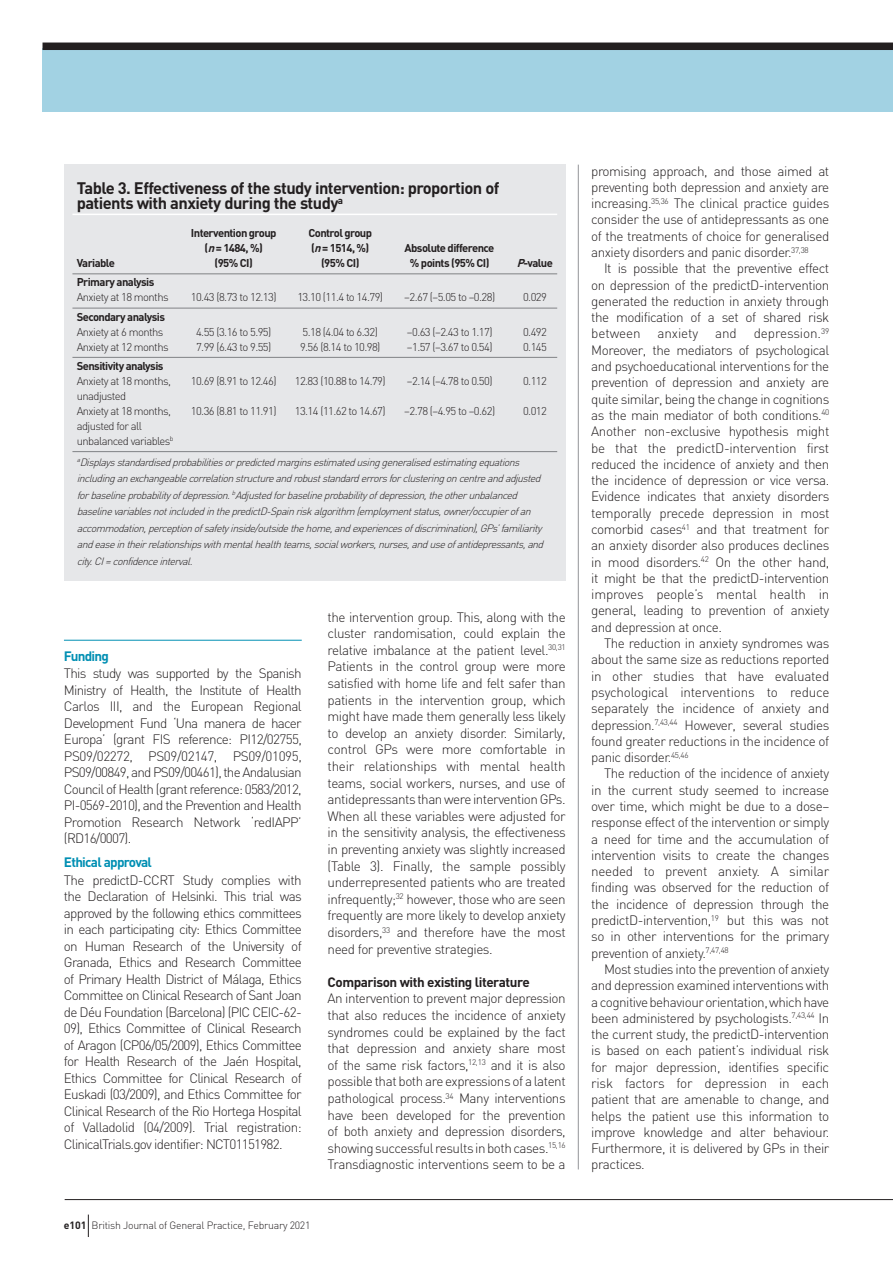
<style>
.page{position:relative;width:893px;height:1263px;background:#fff}
.page>*{position:absolute;margin:0;border:0;box-sizing:border-box;transform-origin:0 0}
.t1{font:700 16.5px/15px "DIN";letter-spacing:-.035em;color:#231f20}
.t2{font:300 13.5px/16.4px "DIN";letter-spacing:-.035em;color:#231f20;text-align:justify}
.t3{font:700 13.5px "DIN";letter-spacing:-.035em;color:#231f20}
.t4{font:700 13.5px "DIN";letter-spacing:-.055em;color:#008fb3}
.t5{font:300 11.25px/15px "DIN";letter-spacing:-.05em;color:#231f20}
.t6{font:700 11.25px "DIN";letter-spacing:-.05em;color:#231f20}
.t7{font:italic 300 10.5px/16.5px "DIN";color:#231f20}
.t8{font:300 10.5px "DIN";letter-spacing:-.025em;color:#231f20}
.s1{font-style:italic}
.s2{font-weight:700}
</style>
<div class="page">
<div style="left:43px;top:48px;width:850px;height:64px;background:#a2d2e3"></div>
<div style="left:43px;top:43px;width:850px;height:7px;background:#231f20"></div>
<hr style="left:578px;top:165px;width:1px;height:1004px;background:#939598">
<div style="left:64px;top:165px;width:502px;height:416px;background:#e6e7e9"></div>
<hr style="left:72px;top:214px;width:485px;height:1px;background:#fff">
<hr style="left:72px;top:273px;width:485px;height:1px;background:#808285">
<hr style="left:72px;top:308px;width:485px;height:1px;background:#808285">
<hr style="left:72px;top:357px;width:485px;height:1px;background:#808285">
<hr style="left:72px;top:451px;width:485px;height:1px;background:#808285">
<hr style="left:64px;top:640px;width:238px;height:1px;background:#008fb3">
<svg style="left:88px;top:1214px;width:1px;height:23px"></svg>
<hr style="left:65px;top:1199px;width:828px;height:1px;background:#231f20">
<p class="t1" style="left:77px;top:180px;width:424px">Table 3. Effectiveness of the study intervention: proportion of patients with anxiety during the study<sup>a</sup></p>
<p class="t6" style="left:191px;top:226px;width:87px">Intervention group</p>
<p class="t6" style="left:308px;top:226px;width:65px">Control group</p>
<p class="t6" style="left:205px;top:241px;width:60px">(<span class="s1">n</span>= 1484, %)</p>
<p class="t6" style="left:311px;top:241px;width:60px">(<span class="s1">n</span>= 1514, %)</p>
<p class="t6" style="left:405px;top:241px;width:91px">Absolute difference</p>
<p class="t6" style="left:77px;top:256px;width:40px">Variable</p>
<p class="t6" style="left:215px;top:256px;width:40px">(95% CI)</p>
<p class="t6" style="left:321px;top:256px;width:40px">(95% CI)</p>
<p class="t6" style="left:410px;top:256px;width:81px">% points (95% CI)</p>
<p class="t6" style="left:517px;top:256px;width:38px"><span class="s1">P</span>-value</p>
<p class="t6" style="left:77px;top:275px;width:79px">Primary analysis</p>
<p class="t5" style="left:77px;top:290px;width:93px">Anxiety at 18 months</p>
<p class="t5" style="left:191px;top:290px;width:87px">10.43 (8.73 to 12.13)</p>
<p class="t5" style="left:297px;top:290px;width:87px">13.10 (11.4 to 14.79)</p>
<p class="t5" style="left:404px;top:290px;width:92px">–2.67 (–5.05 to –0.28)</p>
<p class="t5" style="left:523px;top:290px;width:25px">0.029</p>
<p class="t6" style="left:77px;top:309px;width:90px">Secondary analysis</p>
<p class="t5" style="left:77px;top:324px;width:88px">Anxiety at 6 months</p>
<p class="t5" style="left:196px;top:324px;width:77px">4.55 (3.16 to 5.95)</p>
<p class="t5" style="left:303px;top:324px;width:77px">5.18 (4.04 to 6.32)</p>
<p class="t5" style="left:407px;top:324px;width:87px">–0.63 (–2.43 to 1.17)</p>
<p class="t5" style="left:523px;top:324px;width:25px">0.492</p>
<p class="t5" style="left:77px;top:339px;width:93px">Anxiety at 12 months</p>
<p class="t5" style="left:196px;top:339px;width:77px">7.99 (6.43 to 9.55)</p>
<p class="t5" style="left:300px;top:339px;width:82px">9.56 (8.14 to 10.98)</p>
<p class="t5" style="left:407px;top:339px;width:87px">–1.57 (–3.67 to 0.54)</p>
<p class="t5" style="left:523px;top:339px;width:25px">0.145</p>
<p class="t6" style="left:77px;top:359px;width:88px">Sensitivity analysis</p>
<p class="t5" style="left:77px;top:373px;width:96px">Anxiety at 18 months,</p>
<p class="t5" style="left:191px;top:373px;width:87px">10.69 (8.91 to 12.46)</p>
<p class="t5" style="left:295px;top:373px;width:92px">12.83 (10.88 to 14.79)</p>
<p class="t5" style="left:407px;top:373px;width:87px">–2.14 (–4.78 to 0.50)</p>
<p class="t5" style="left:523px;top:373px;width:25px">0.112</p>
<p class="t5" style="left:77px;top:388px;width:96px">unadjusted<br>Anxiety at 18 months,</p>
<p class="t5" style="left:191px;top:403px;width:87px">10.36 (8.81 to 11.91)</p>
<p class="t5" style="left:295px;top:403px;width:92px">13.14 (11.62 to 14.67)</p>
<p class="t5" style="left:404px;top:403px;width:92px">–2.78 (–4.95 to –0.62)</p>
<p class="t5" style="left:523px;top:403px;width:25px">0.012</p>
<p class="t5" style="left:77px;top:418px;width:98px">adjusted for all unbalanced variables<sup>b</sup></p>
<p class="t7" style="left:77px;top:454px;width:471px"><sup>a</sup>Displaysstandardisedprobabilitiesorpredictedmarginsestimatedusinggeneralisedestimatingequations includinganexchangeablecorrelationstructureandrobuststandarderrorsforclusteringoncentreandadjusted forbaselineprobabilityofdepression.<sup>b</sup>Adjustedforbaselineprobabilityofdepression,theotherunbalanced baselinevariablesnotincludedinthepredictD-Spainriskalgorithm (employmentstatus,owner/occupierofan accommodation,perceptionofsafetyinside/outsidethehome,andexperiencesofdiscrimination),GPs’familiarity andeaseintheirrelationshipswithmentalhealthteams,socialworkers,nurses,anduseofantidepressants,and city.CI=confidenceinterval.</p>
<p class="t4" style="left:64px;top:647px;width:47px">Funding</p>
<p class="t2" style="left:64px;top:665px;width:239px">This study was supported by the Spanish Ministry of Health, the Institute of Health Carlos III, and the European Regional Development Fund ‘Una manera de hacer Europa’ (grant FIS reference: PI12/02755, PS09/02272, PS09/02147, PS09/01095, PS09/00849, and PS09/00461), the Andalusian Council of Health (grant reference: 0583/2012, PI-0569-2010), and the Prevention and Health Promotion Research Network ‘redIAPP’ (RD16/0007).</p>
<p class="t4" style="left:64px;top:853px;width:90px">Ethical approval</p>
<p class="t2" style="left:64px;top:871px;width:239px">The predictD-CCRT Study complies with the Declaration of Helsinki. This trial was approved by the following ethics committees in each participating city: Ethics Committee on Human Research of the University of Granada, Ethics and Research Committee of Primary Health District of Málaga, Ethics Committee on Clinical Research of Sant Joan de Déu Foundation (Barcelona) (PIC CEIC-62- 09), Ethics Committee of Clinical Research of Aragon (CP06/05/2009), Ethics Committee for Health Research of the Jaén Hospital, Ethics Committee for Clinical Research of Euskadi (03/2009), and Ethics Committee for Clinical Research of the Rio Hortega Hospital of Valladolid (04/2009). Trial registration:<br>ClinicalTrials.gov identifier: NCT01151982.</p>
<p class="t2" style="left:328px;top:608px;width:240px">the intervention group. This, along with the cluster randomisation, could explain the relative imbalance at the patient level.<sup>30,31<br></sup>Patients in the control group were more satisfied with home life and felt safer than patients in the intervention group, which might have made them generally less likely to develop an anxiety disorder. Similarly, control GPs were more comfortable in their relationships with mental health teams, social workers, nurses, and use of antidepressants than were intervention GPs.<br>When all these variables were adjusted for in the sensitivity analysis, the effectiveness in preventing anxiety was slightly increased (Table 3). Finally, the sample possibly underrepresented patients who are treated infrequently;<sup>32</sup> however, those who are seen frequently are more likely to develop anxiety disorders,<sup>33</sup> and therefore have the most need for preventive strategies.</p>
<p class="t3" style="left:328px;top:973px;width:204px">Comparison with existing literature</p>
<p class="t2" style="left:328px;top:990px;width:240px">An intervention to prevent major depression that also reduces the incidence of anxiety syndromes could be explained by the fact that depression and anxiety share most of the same risk factors,<sup>12,13</sup> and it is also possible that both are expressions of a latent pathological process.<sup>34</sup> Many interventions have been developed for the prevention of both anxiety and depression disorders, showing successful results in both cases.<sup>15,16<br></sup>Transdiagnostic interventions seem to be a</p>
<p class="t8" style="left:64px;top:1219px;width:248px"><span class="s2">e101</span> British Journal of General Practice, February 2021</p>
<p class="t2" style="left:591px;top:162px;width:240px">promising approach, and those aimed at preventing both depression and anxiety are increasing.<sup>35,36</sup> The clinical practice guides consider the use of antidepressants as one of the treatments of choice for generalised anxiety disorders and panic disorder.<sup>37,38</sup></p>
<p class="t2" style="left:591px;top:260px;width:240px;text-indent:13px">It is possible that the preventive effect on depression of the predictD-intervention generated the reduction in anxiety through the modification of a set of shared risk between anxiety and depression.<sup>39<br></sup>Moreover, the mediators of psychological and psychoeducational interventions for the prevention of depression and anxiety are quite similar, being the change in cognitions as the main mediator of both conditions.<sup>40<br></sup>Another non-exclusive hypothesis might be that the predictD-intervention first reduced the incidence of anxiety and then the incidence of depression or vice versa.<br>Evidence indicates that anxiety disorders temporally precede depression in most comorbid cases<sup>41</sup> and that treatment for an anxiety disorder also produces declines in mood disorders.<sup>42</sup> On the other hand, it might be that the predictD-intervention improves people’s mental health in general, leading to prevention of anxiety and depression at once.</p>
<p class="t2" style="left:591px;top:635px;width:240px;text-indent:13px">The reduction in anxiety syndromes was about the same size as reductions reported in other studies that have evaluated psychological interventions to reduce separately the incidence of anxiety and depression.<sup>7,43,44</sup> However, several studies found greater reductions in the incidence of panic disorder.<sup>45,46</sup></p>
<p class="t2" style="left:591px;top:765px;width:240px;text-indent:13px">The reduction of the incidence of anxiety in the current study seemed to increase over time, which might be due to a dose– response effect of the intervention or simply a need for time and the accumulation of intervention visits to create the changes needed to prevent anxiety. A similar finding was observed for the reduction of the incidence of depression through the predictD-intervention,<sup>19</sup> but this was not so in other interventions for the primary prevention of anxiety.<sup>7,47,48</sup></p>
<p class="t2" style="left:591px;top:961px;width:240px;text-indent:13px">Most studies into the prevention of anxiety and depression examined interventions with a cognitive behaviour orientation, which have been administered by psychologists.<sup>7,43,44</sup> In the current study, the predictD-intervention is based on each patient’s individual risk for major depression, identifies specific risk factors for depression in each patient that are amenable to change, and helps the patient use this information to improve knowledge and alter behaviour.<br>Furthermore, it is delivered by GPs in their practices.</p>
</div>
